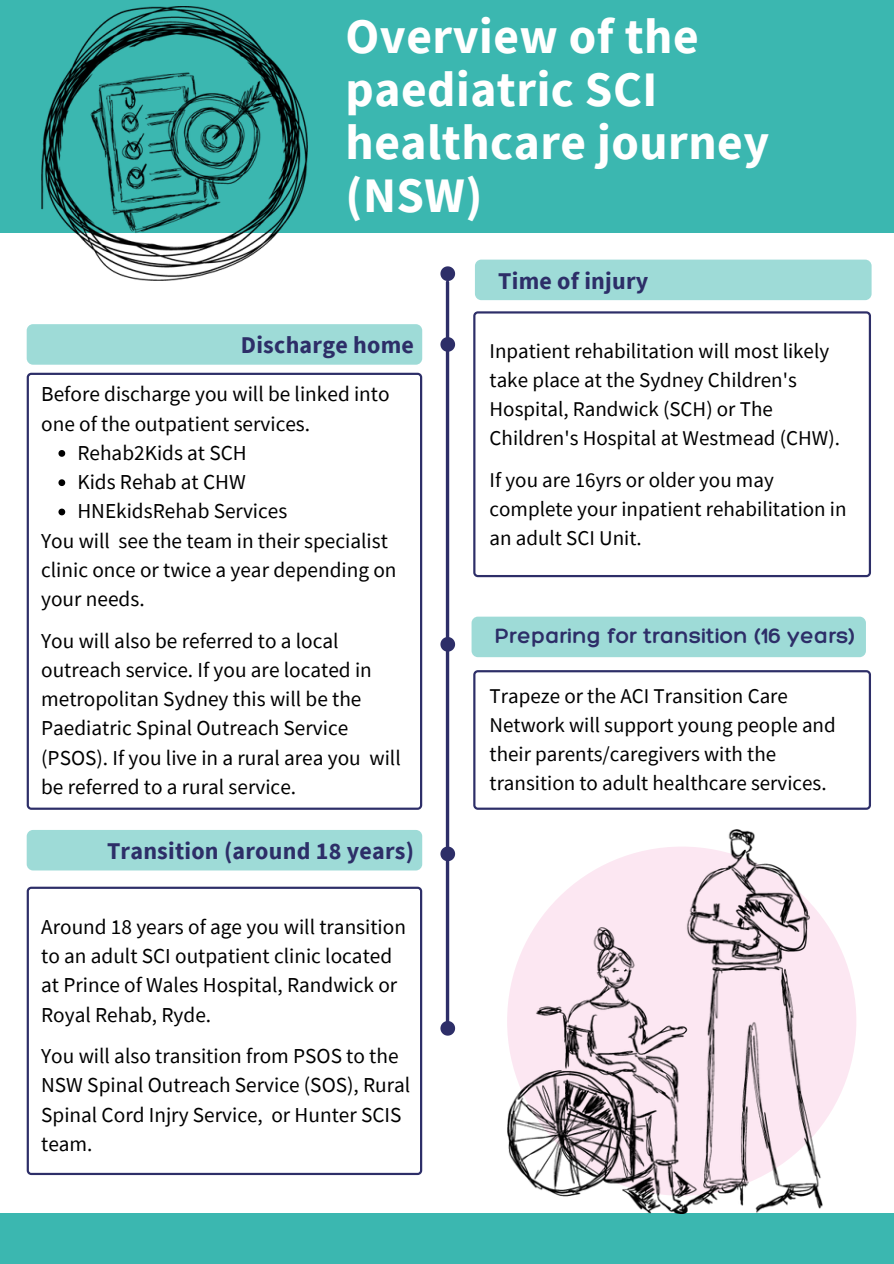
<style>
.page{position:relative;width:894px;height:1264px;background:#fff}
.page>*{position:absolute;margin:0;border:0;box-sizing:border-box;transform-origin:0 0}
.t1{font:700 49.5px/52.9px "Source Sans Pro";letter-spacing:.01em;color:#fff}
.t2{font:700 24px "Source Sans Pro";letter-spacing:.01em;color:#2d2e68}
.t3{font:300 22.5px "Hero";letter-spacing:.01em;color:#2d2e68}
.t4{font:21.3px/29.2px "Source Sans Pro";color:#000}
.t5{font:21px/29.2px "Source Sans Pro";color:#000}
</style>
<div class="page">
<svg style="left:445px;top:282px;width:4px;height:739px;background:#595a87"></svg>
<svg style="left:440px;top:266px;width:15px;height:15px"></svg>
<svg style="left:440px;top:337px;width:15px;height:15px"></svg>
<div style="left:0;top:1213px;width:893px;height:50px;background:#3bb7b0"></div>
<svg style="left:440px;top:637px;width:15px;height:14px"></svg>
<svg style="left:473px;top:311px;width:397px;height:266px"></svg>
<svg style="left:473px;top:670px;width:397px;height:139px"></svg>
<svg style="left:27px;top:373px;width:395px;height:436px"></svg>
<svg style="left:440px;top:846px;width:15px;height:15px"></svg>
<svg style="left:27px;top:886px;width:395px;height:288px"></svg>
<svg style="left:440px;top:1021px;width:15px;height:14px"></svg>
<div style="left:507px;top:846px;width:349px;height:349px;background:#fce7f2;border-radius:50%"></div>
<div style="left:0;top:0;width:893px;height:232px;background:#3bb7b0"></div>
<div style="left:27px;top:324px;width:395px;height:41px;background:#9edbd7;border-radius:6px"></div>
<div style="left:475px;top:259px;width:396px;height:41px;background:#9edbd7;border-radius:6px"></div>
<div style="left:471px;top:616px;width:394px;height:41px;background:#9edbd7;border-radius:6px"></div>
<div style="left:27px;top:830px;width:395px;height:40px;background:#9edbd7;border-radius:6px"></div>
<img style="left:41px;top:6px;width:266px;height:274px">
<img style="left:507px;top:829px;width:315px;height:384px">
<svg style="left:58px;top:450px;width:7px;height:7px"></svg>
<svg style="left:58px;top:479px;width:7px;height:7px"></svg>
<svg style="left:58px;top:508px;width:7px;height:7px"></svg>
<p class="t1" style="left:345px;top:9px;width:425px">Overview of the paediatric SCI healthcare journey (NSW)</p>
<p class="t2" style="left:241px;top:329px;width:174px">Discharge home</p>
<p class="t4" style="left:41px;top:379px;width:350px">Before discharge you will be linked into one of the outpatient services.</p>
<p class="t4" style="left:77px;top:437px;width:171px">Rehab2Kids at SCH</p>
<p class="t4" style="left:77px;top:467px;width:170px">Kids Rehab at CHW</p>
<p class="t4" style="left:77px;top:496px;width:211px">HNEkidsRehab Services</p>
<p class="t4" style="left:41px;top:525px;width:357px">You will see the team in their specialist clinic once or twice a year depending on your needs.</p>
<p class="t4" style="left:41px;top:625px;width:361px">You will also be referred to a local outreach service. If you are located in metropolitan Sydney this will be the Paediatric Spinal Outreach Service (PSOS). If you live in a rural area you will be referred to a rural service.</p>
<p class="t2" style="left:107px;top:835px;width:308px">Transition (around 18 years)</p>
<p class="t4" style="left:41px;top:911px;width:366px">Around 18 years of age you will transition to an adult SCI outpatient clinic located at Prince of Wales Hospital, Randwick or Royal Rehab, Ryde.</p>
<p class="t4" style="left:41px;top:1040px;width:370px">You will also transition from PSOS to the<br>NSW Spinal Outreach Service (SOS), Rural<br>Spinal Cord Injry Service, or Hunter SCIS team.</p>
<p class="t2" style="left:498px;top:265px;width:151px">Time of injury</p>
<p class="t5" style="left:489px;top:335px;width:352px">Inpatient rehabilitation will most likely take place at the Sydney Children's Hospital, Randwick (SCH) or The Children's Hospital at Westmead (CHW).</p>
<p class="t5" style="left:489px;top:464px;width:358px">If you are 16yrs or older you may complete your inpatient rehabilitation in an adult SCI Unit.</p>
<p class="t3" style="left:494px;top:622px;width:361px">Preparing for transition (16 years)</p>
<p class="t5" style="left:489px;top:680px;width:347px">Trapeze or the ACI Transition Care Network will support young people and their parents/caregivers with the transition to adult healthcare services.</p>
</div>
